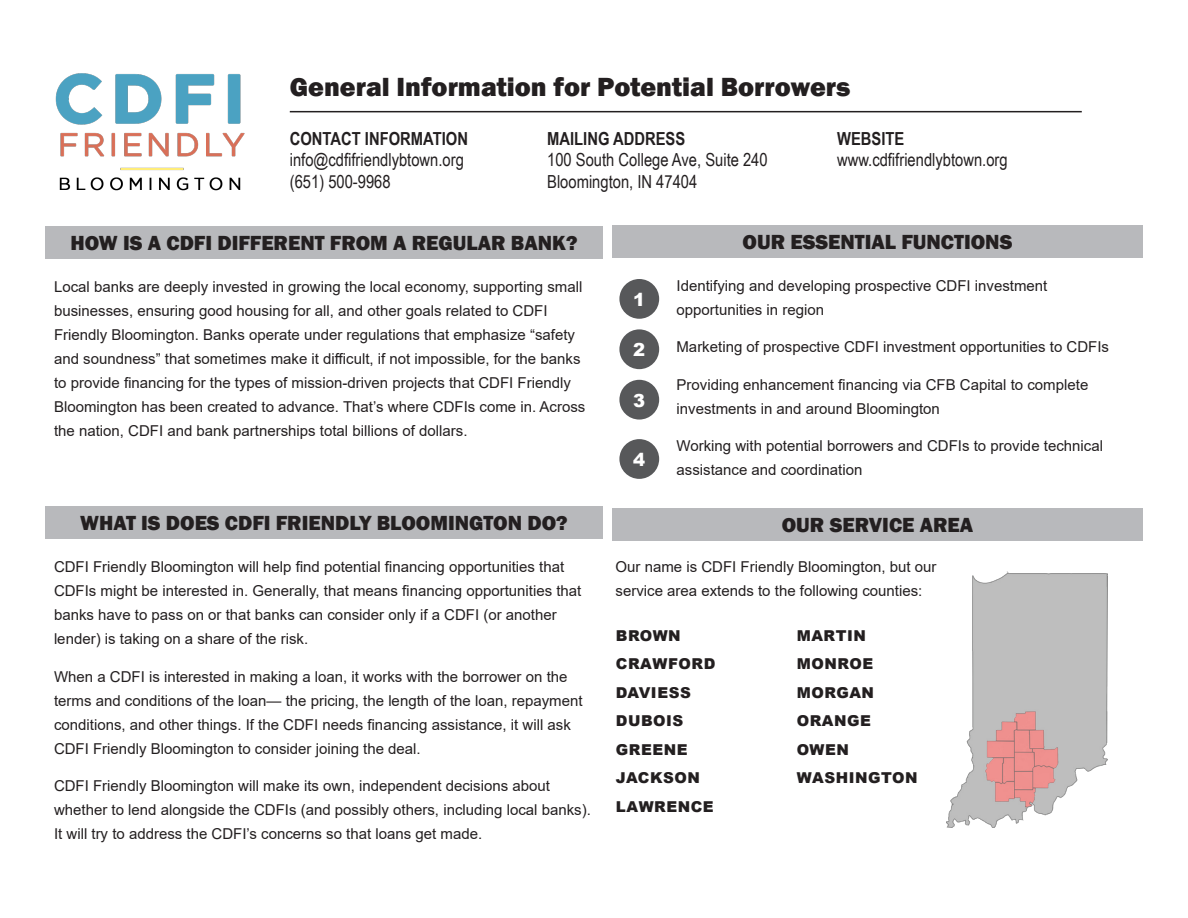
<style>
.page{position:relative;width:1188px;height:918px;background:#fff}
.page>*{position:absolute;margin:0;border:0;box-sizing:border-box;transform-origin:0 0}
.t1{font:800 27px "Franklin Gothic";color:#231f20}
.Headings{font:800 21px "Franklin Gothic";color:#231f20}
.t2{font:18px "Arial Narrow";color:#231f20}
.t3{font:700 18px "Arial Narrow";color:#231f20}
.Table_Headings{font:900 18px "Arial";color:#fff}
.Body_Text{font:15px/24px "Arial";color:#231f20}
.Body_Text-2{font:900 15px "Arial";letter-spacing:.035em;color:#231f20}
</style>
<div class="page">
<img style="left:55px;top:73px;width:190px;height:118px">
<hr style="left:290px;top:111px;width:792px;height:1px;background:#231f20">
<div style="left:45px;top:226px;width:558px;height:33px;background:#b8b9bc"></div>
<div style="left:45px;top:507px;width:558px;height:32px;background:#b8b9bc"></div>
<div style="left:619px;top:279px;width:40px;height:40px;background:#57585a;border-radius:50%"></div>
<div style="left:619px;top:329px;width:40px;height:40px;background:#57585a;border-radius:50%"></div>
<div style="left:619px;top:380px;width:40px;height:40px;background:#57585a;border-radius:50%"></div>
<div style="left:619px;top:439px;width:40px;height:40px;background:#57585a;border-radius:50%"></div>
<img style="left:947px;top:571px;width:161px;height:257px">
<div style="left:612px;top:225px;width:531px;height:32px;background:#b8b9bc"></div>
<div style="left:612px;top:508px;width:531px;height:32px;background:#b8b9bc"></div>
<p class="t1" style="left:290px;top:69px;width:562px">General Information for Potential Borrowers</p>
<p class="t3" style="left:290px;top:125px;width:180px">CONTACT INFORMATION</p>
<p class="t2" style="left:290px;top:147px;width:176px">info@cdfifriendlybtown.org</p>
<p class="t2" style="left:290px;top:168px;width:102px">(651) 500-9968</p>
<p class="t3" style="left:547px;top:125px;width:140px">MAILING ADDRESS</p>
<p class="t2" style="left:547px;top:147px;width:222px">100 South College Ave, Suite 240</p>
<p class="t2" style="left:547px;top:168px;width:152px">Bloomington, IN 47404</p>
<p class="t3" style="left:837px;top:125px;width:69px">WEBSITE</p>
<p class="t2" style="left:837px;top:147px;width:172px">www.cdfifriendlybtown.org</p>
<p class="Headings" style="left:71px;top:230px;width:509px">HOW IS A CDFI DIFFERENT FROM A REGULAR BANK?</p>
<p class="Body_Text" style="left:54px;top:275px;width:533px">Local banks are deeply invested in growing the local economy, supporting small businesses, ensuring good housing for all, and other goals related to CDFI Friendly Bloomington. Banks operate under regulations that emphasize “safety and soundness” that sometimes make it difficult, if not impossible, for the banks to provide financing for the types of mission-driven projects that CDFI Friendly Bloomington has been created to advance. That’s where CDFIs come in. Across the nation, CDFI and bank partnerships total billions of dollars.</p>
<p class="Headings" style="left:80px;top:510px;width:489px">WHAT IS DOES CDFI FRIENDLY BLOOMINGTON DO?</p>
<p class="Body_Text" style="left:54px;top:555px;width:529px">CDFI Friendly Bloomington will help find potential financing opportunities that CDFIs might be interested in. Generally, that means financing opportunities that banks have to pass on or that banks can consider only if a CDFI (or another lender) is taking on a share of the risk.</p>
<p class="Body_Text" style="left:54px;top:665px;width:530px">When a CDFI is interested in making a loan, it works with the borrower on the terms and conditions of the loan— the pricing, the length of the loan, repayment conditions, and other things. If the CDFI needs financing assistance, it will ask CDFI Friendly Bloomington to consider joining the deal.</p>
<p class="Body_Text" style="left:54px;top:774px;width:538px">CDFI Friendly Bloomington will make its own, independent decisions about whether to lend alongside the CDFIs (and possibly others, including local banks).<br>It will try to address the CDFI’s concerns so that loans get made.</p>
<p class="Table_Headings" style="left:633px;top:286px;width:14px">1</p>
<p class="Table_Headings" style="left:633px;top:337px;width:14px">2</p>
<p class="Table_Headings" style="left:633px;top:387px;width:14px">3</p>
<p class="Table_Headings" style="left:633px;top:446px;width:14px">4</p>
<p class="Headings" style="left:743px;top:228px;width:271px">OUR ESSENTIAL FUNCTIONS</p>
<p class="Body_Text" style="left:676px;top:273px;width:372px">Identifying and developing prospective CDFI investment opportunities in region</p>
<p class="Body_Text" style="left:676px;top:335px;width:434px">Marketing of prospective CDFI investment opportunities to CDFIs</p>
<p class="Body_Text" style="left:676px;top:372px;width:413px">Providing enhancement financing via CFB Capital to complete investments in and around Bloomington</p>
<p class="Body_Text" style="left:676px;top:434px;width:428px">Working with potential borrowers and CDFIs to provide technical assistance and coordination</p>
<p class="Headings" style="left:782px;top:511px;width:193px">OUR SERVICE AREA</p>
<p class="Body_Text" style="left:616px;top:555px;width:322px">Our name is CDFI Friendly Bloomington, but our service area extends to the following counties:</p>
<p class="Body_Text-2" style="left:616px;top:624px;width:66px">BROWN</p>
<p class="Body_Text-2" style="left:616px;top:653px;width:101px">CRAWFORD</p>
<p class="Body_Text-2" style="left:616px;top:681px;width:77px">DAVIESS</p>
<p class="Body_Text-2" style="left:616px;top:710px;width:69px">DUBOIS</p>
<p class="Body_Text-2" style="left:616px;top:738px;width:73px">GREENE</p>
<p class="Body_Text-2" style="left:616px;top:767px;width:86px">JACKSON</p>
<p class="Body_Text-2" style="left:616px;top:795px;width:99px">LAWRENCE</p>
<p class="Body_Text-2" style="left:797px;top:624px;width:71px">MARTIN</p>
<p class="Body_Text-2" style="left:797px;top:653px;width:78px">MONROE</p>
<p class="Body_Text-2" style="left:797px;top:681px;width:79px">MORGAN</p>
<p class="Body_Text-2" style="left:797px;top:710px;width:76px">ORANGE</p>
<p class="Body_Text-2" style="left:797px;top:738px;width:54px">OWEN</p>
<p class="Body_Text-2" style="left:797px;top:767px;width:122px">WASHINGTON</p>
</div>
